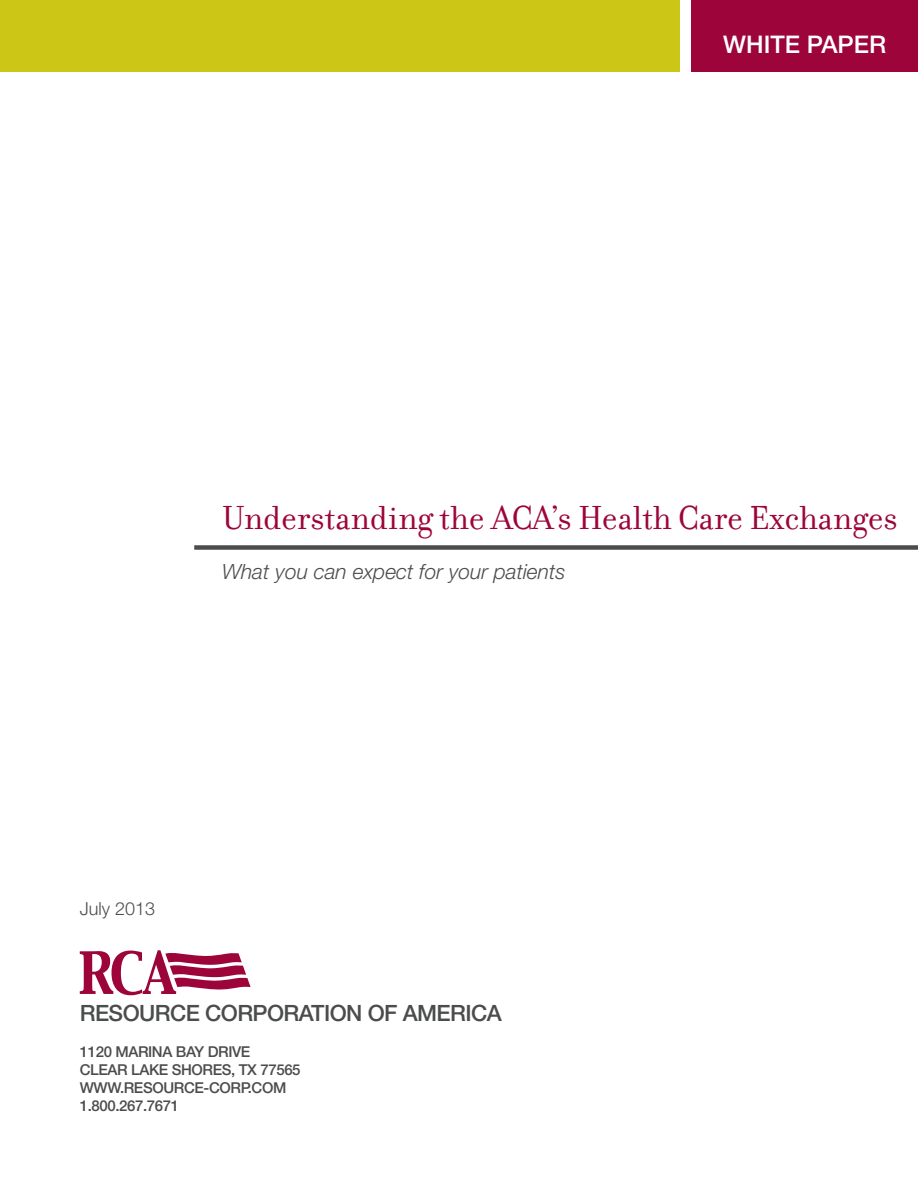
<style>
.page{position:relative;width:918px;height:1188px;background:#fff}
.page>*{position:absolute;margin:0;border:0;box-sizing:border-box;transform-origin:0 0}
.t1{font:36px "Filosofia";color:#9d053a}
.t2{font:500 24.3px "Helvetica Neue LT Std";color:#fff}
.t3{font:500 22.5px "Helvetica Neue LT Std";letter-spacing:-.025em;color:#4b4c4d}
.t4{font:italic 300 21px "Helvetica Neue LT Std";color:#4b4c4d}
.t5{font:300 18px "Helvetica Neue LT Std";color:#4b4c4d}
.t6{font:500 15px "Helvetica Neue LT Std";letter-spacing:-.025em;color:#4b4c4d}
</style>
<div class="page">
<div style="left:692px;top:0;width:226px;height:71px;background:#9d053a"></div>
<svg style="left:80px;top:950px;width:171px;height:45px"></svg>
<div style="left:0;top:0;width:680px;height:71px;background:#ccc716"></div>
<div style="left:194px;top:545px;width:724px;height:5px;background:#4b4c4d"></div>
<p class="t2" style="left:723px;top:30px;width:164px">WHITE PAPER</p>
<p class="t1" style="left:222px;top:497px;width:677px">Understanding the ACA’s Health Care Exchanges</p>
<p class="t4" style="left:222px;top:559px;width:345px">What you can expect for your patients</p>
<p class="t5" style="left:80px;top:897px;width:77px">July 2013</p>
<p class="t3" style="left:80px;top:999px;width:424px">RESOURCE CORPORATION OF AMERICA</p>
<p class="t6" style="left:80px;top:1043px;width:172px">1120 MARINA BAY DRIVE</p>
<p class="t6" style="left:80px;top:1061px;width:222px">CLEAR LAKE SHORES, TX 77565</p>
<p class="t6" style="left:80px;top:1079px;width:208px">WWW.RESOURCE-CORP.COM</p>
<p class="t6" style="left:80px;top:1097px;width:101px">1.800.267.7671</p>
</div>
